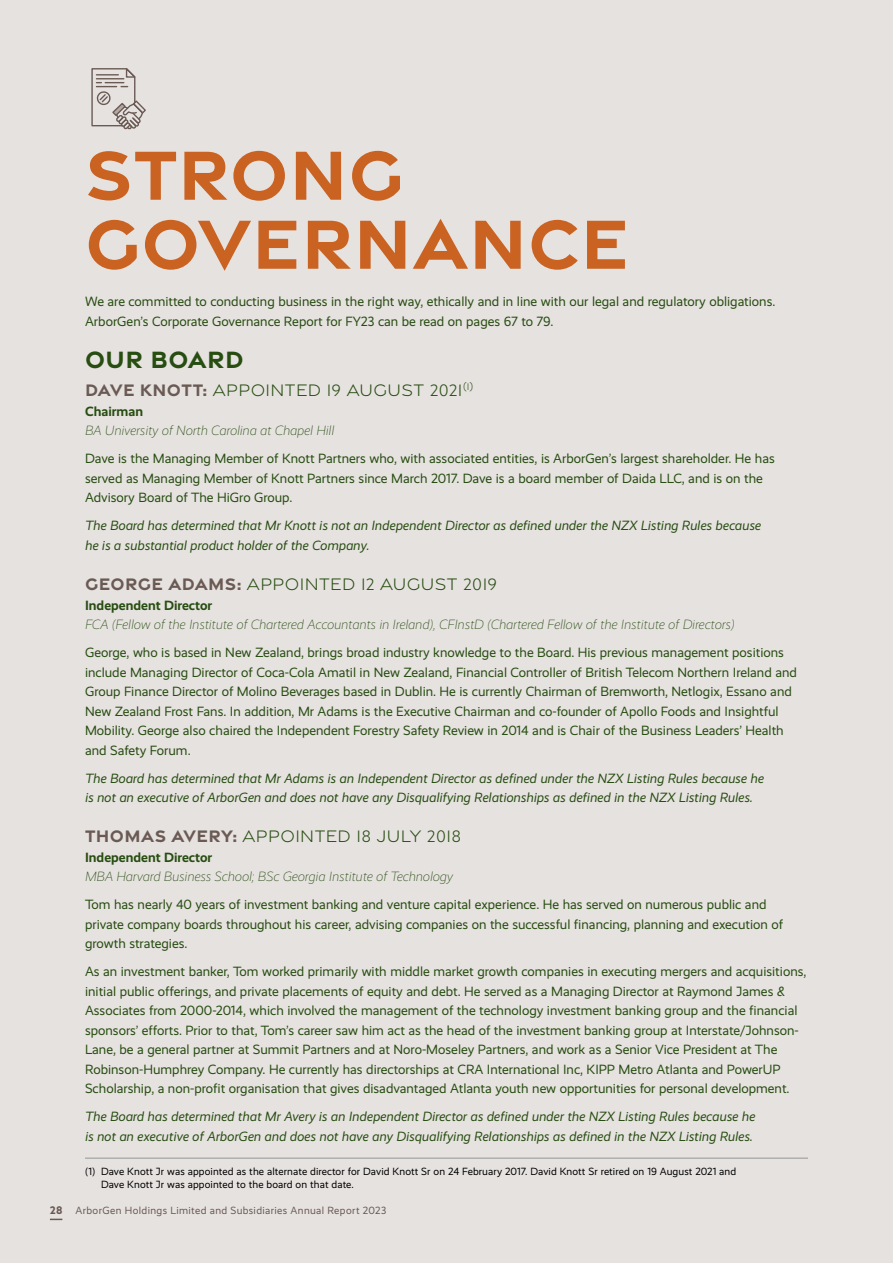
<style>
.page{position:relative;width:893px;height:1263px;background:#e6e2e0}
.page>*{position:absolute;margin:0;border:0;box-sizing:border-box;transform-origin:0 0}
.t1{font:700 75px/69px "Gravesend Sans";letter-spacing:.01em;color:#ca6322}
.t2{font:700 25.5px "Gravesend Sans";letter-spacing:.02em;color:#274d11}
.t3{font:300 18px "Gravesend Sans";letter-spacing:.02em;color:#274d11}
.t4{font:13.5px/19.5px "Realist";color:#274d11}
.t5{font:italic 13.5px/19.5px "Realist";color:#274d11}
.t6{font:italic 300 13.5px "Realist";color:#274d11}
.t7{font:700 13.5px "Realist";color:#274d11}
.t8{font:10.5px/13.5px "Realist";letter-spacing:.01em;color:#000}
.t9{font:10.5px "Realist";letter-spacing:.035em;color:#6a5a53}
.s1{font-weight:700;color:#6a5a53}
.s2{font-family:"Gravesend Sans";font-weight:700;font-size:12px}
</style>
<div class="page">
<svg style="left:50px;top:1218px;width:12px;height:2px"></svg>
<hr style="left:85px;top:1158px;width:723px;height:1px;background:#939598">
<svg style="left:91px;top:68px;width:55px;height:62px"></svg>
<h1 class="t1" style="left:85px;top:136px;width:545px">STRONG<br>GOVERNANCE</h1>
<p class="t4" style="left:85px;top:292px;width:692px">We are committed to conducting business in the right way, ethically and in line with our legal and regulatory obligations.<br>ArborGen’s Corporate Governance Report for FY23 can be read on pages 67 to 79.</p>
<h2 class="t2" style="left:85px;top:343px;width:160px">OUR BOARD</h2>
<h3 class="t3" style="left:85px;top:380px;width:390px"><span class="s1">DAVE KNOTT:</span> APPOINTED 19 AUGUST 2021<sup>(1)</sup></h3>
<p class="t7" style="left:85px;top:403px;width:60px">Chairman</p>
<p class="t6" style="left:85px;top:423px;width:251px">BA University of North Carolina at Chapel Hill</p>
<p class="t4" style="left:85px;top:449px;width:691px">Dave is the Managing Member of Knott Partners who, with associated entities, is ArborGen’s largest shareholder. He has served as Managing Member of Knott Partners since March 2017. Dave is a board member of Daida LLC, and is on the<br>Advisory Board of The HiGro Group.</p>
<p class="t5" style="left:85px;top:516px;width:678px">The Board has determined that Mr Knott is not an Independent Director as defined under the NZX Listing Rules because he is a substantial product holder of the Company.</p>
<h3 class="t3" style="left:85px;top:574px;width:414px"><span class="s1">GEORGE ADAMS:</span> APPOINTED 12 AUGUST 2019</h3>
<p class="t7" style="left:85px;top:597px;width:129px">Independent Director</p>
<p class="t6" style="left:85px;top:617px;width:651px">FCA (Fellow of the Institute of Chartered Accountants in Ireland), CFInstD (Chartered Fellow of the Institute of Directors)</p>
<p class="t4" style="left:85px;top:643px;width:713px">George, who is based in New Zealand, brings broad industry knowledge to the Board. His previous management positions include Managing Director of Coca-Cola Amatil in New Zealand, Financial Controller of British Telecom Northern Ireland and Group Finance Director of Molino Beverages based in Dublin. He is currently Chairman of Bremworth, Netlogix, Essano and New Zealand Frost Fans. In addition, Mr Adams is the Executive Chairman and co-founder of Apollo Foods and Insightful Mobility. George also chaired the Independent Forestry Safety Review in 2014 and is Chair of the Business Leaders’ Health and Safety Forum.</p>
<p class="t5" style="left:85px;top:768px;width:680px">The Board has determined that Mr Adams is an Independent Director as defined under the NZX Listing Rules because he is not an executive of ArborGen and does not have any Disqualifying Relationships as defined in the NZX Listing Rules.</p>
<h3 class="t3" style="left:85px;top:826px;width:377px"><span class="s1">THOMAS AVERY:</span> APPOINTED 18 JULY 2018</h3>
<p class="t7" style="left:85px;top:849px;width:129px">Independent Director</p>
<p class="t6" style="left:85px;top:869px;width:369px">MBA Harvard Business School; BSc Georgia Institute of Technology</p>
<p class="t4" style="left:85px;top:895px;width:700px">Tom has nearly 40 years of investment banking and venture capital experience. He has served on numerous public and private company boards throughout his career, advising companies on the successful financing, planning and execution of growth strategies.</p>
<p class="t4" style="left:85px;top:962px;width:723px">As an investment banker, Tom worked primarily with middle market growth companies in executing mergers and acquisitions, initial public offerings, and private placements of equity and debt. He served as a Managing Director at Raymond James &amp; Associates from 2000-2014, which involved the management of the technology investment banking group and the financial sponsors’ efforts. Prior to that, Tom’s career saw him act as the head of the investment banking group at Interstate/Johnson-Lane, be a general partner at Summit Partners and at Noro-Moseley Partners, and work as a Senior Vice President at The Robinson-Humphrey Company. He currently has directorships at CRA International Inc, KIPP Metro Atlanta and PowerUP Scholarship, a non-profit organisation that gives disadvantaged Atlanta youth new opportunities for personal development.</p>
<p class="t5" style="left:85px;top:1107px;width:672px">The Board has determined that Mr Avery is an Independent Director as defined under the NZX Listing Rules because he is not an executive of ArborGen and does not have any Disqualifying Relationships as defined in the NZX Listing Rules.</p>
<p class="t8" style="left:101px;top:1164px;width:637px;text-indent:-16px">(1) Dave Knott Jr was appointed as the alternate director for David Knott Sr on 24 February 2017. David Knott Sr retired on 19 August 2021 and<br>Dave Knott Jr was appointed to the board on that date.</p>
<p class="t9" style="left:50px;top:1205px;width:338px"><span class="s2">28</span> ArborGen Holdings Limited and Subsidiaries Annual Report 2023</p>
</div>
